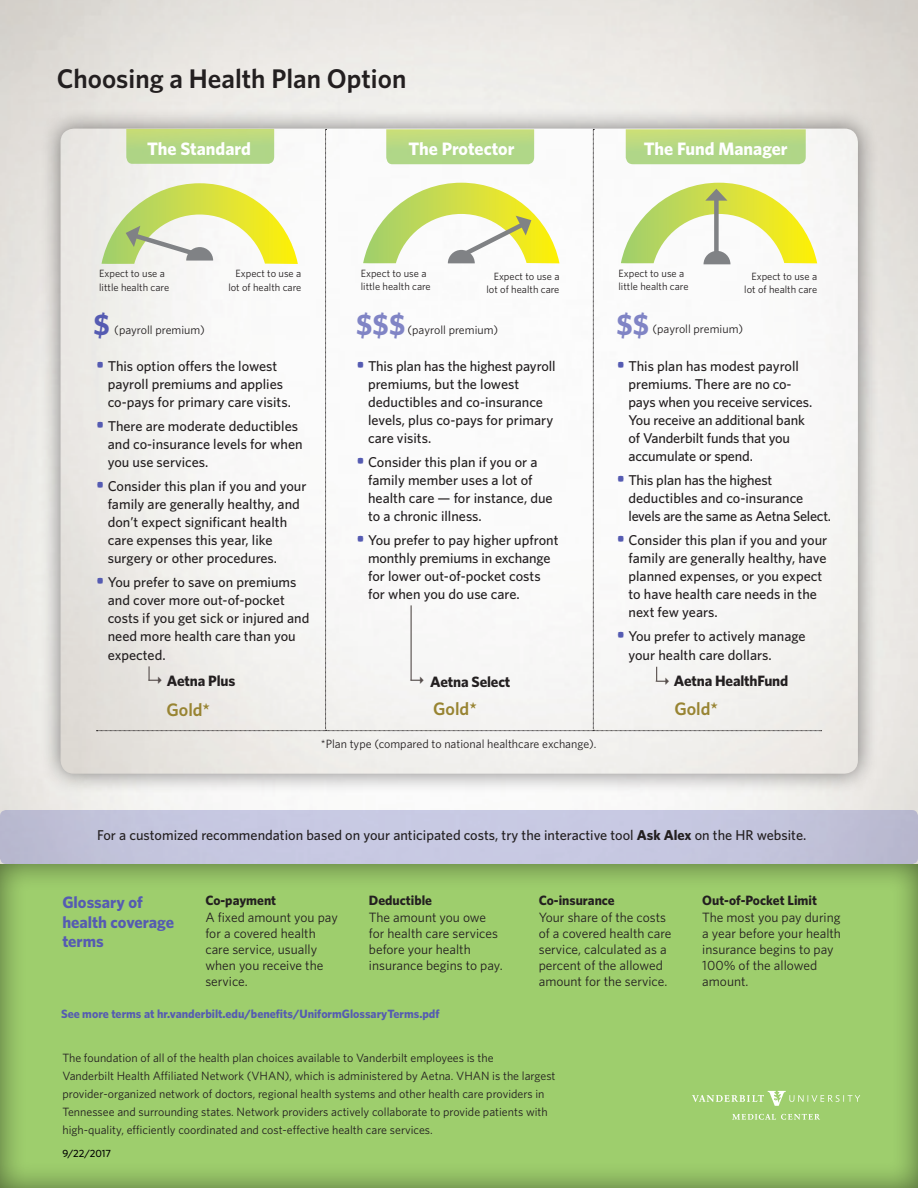
<style>
.page{position:relative;width:918px;height:1188px;background:#fff}
.page>*{position:absolute;margin:0;border:0;box-sizing:border-box;transform-origin:0 0}
.t1{font:700 30px "Whitney";color:#8084c5}
.t2{font:700 30px "Whitney";color:#555bb2}
.t3{font:600 27px "Whitney";color:#231f20}
.t4{font:700 18px "Whitney";color:#fff}
.t5{font:600 18px "Whitney";color:#988432}
.t6{font:700 16.5px/19.8px "Whitney";color:#555bb2}
.t7{font:700 15px "Whitney";letter-spacing:-.01em;color:#231f20}
.t8{font:500 14.25px/18px "Whitney";color:#231f20}
.t9{font:13.5px/16.2px "Whitney";color:#231f20}
.t10{font:700 13.5px "Whitney";color:#231f20}
.t11{font:12px/18px "Whitney";color:#231f20}
.t12{font:700 12px "Whitney";color:#555bb2}
.t13{font:10.5px/13.5px "Whitney";color:#231f20;text-align:right}
.t14{font:500 10.5px "Whitney";letter-spacing:-.005em;color:#000}
.s1{font-size:21px;color:#555bb2}
.s2{font-weight:700}
</style>
<div class="page">
<div style="left:0;top:855px;width:918px;height:333px;background:#231f20;opacity:.57"></div>
<svg style="left:732px;top:1114px;width:88px;height:6px"></svg>
<svg style="left:692px;top:1091px;width:168px;height:15px;background:#acd582"></svg>
<svg style="left:0;top:810px;width:918px;height:54px;background:#c3c4dd"></svg>
<div style="left:40px;top:108px;width:839px;height:687px;background:#231f20;opacity:.57"></div>
<img style="left:61px;top:129px;width:797px;height:645px">
<svg style="left:96px;top:129px;width:726px;height:602px"></svg>
<p class="t3" style="left:57px;top:61px;width:351px">Choosing a Health Plan Option</p>
<p class="t4" style="left:147px;top:136px;width:105px">The Standard</p>
<p class="t4" style="left:408px;top:137px;width:108px">The Protector</p>
<p class="t13" style="left:99px;top:267px;width:71px;text-align:left">Expect to use a little health care</p>
<p class="t11" style="left:114px;top:321px;width:92px">(payroll premium)</p>
<p class="t2" style="left:93px;top:305px;width:18px">$</p>
<p class="t13" style="left:228px;top:267px;width:74px">Expect to use a lot of health care</p>
<p class="t13" style="left:361px;top:266px;width:71px;text-align:left">Expect to use a little health care</p>
<p class="t13" style="left:487px;top:269px;width:74px">Expect to use a lot of health care</p>
<p class="t11" style="left:408px;top:321px;width:92px">(payroll premium)</p>
<p class="t1" style="left:356px;top:304px;width:51px">$$$</p>
<p class="t8" style="left:108px;top:357px;width:185px;text-indent:-12px"><span class="s1">•</span> This option offers the lowest payroll premiums and applies co-pays for primary care visits.</p>
<p class="t8" style="left:108px;top:417px;width:196px;text-indent:-12px"><span class="s1">•</span> There are moderate deductibles and co-insurance levels for when you use services.</p>
<p class="t8" style="left:108px;top:477px;width:200px;text-indent:-12px"><span class="s1">•</span> Consider this plan if you and your family are generally healthy, and don’t expect significant health care expenses this year, like surgery or other procedures.</p>
<p class="t8" style="left:108px;top:573px;width:203px;text-indent:-12px"><span class="s1">•</span> You prefer to save on premiums and cover more out-of-pocket costs if you get sick or injured and need more health care than you</p>
<p class="t8" style="left:108px;top:646px;width:59px">expected.</p>
<p class="t7" style="left:167px;top:671px;width:70px">Aetna Plus</p>
<p class="t8" style="left:368px;top:357px;width:189px;text-indent:-12px"><span class="s1">•</span> This plan has the highest payroll premiums, but the lowest deductibles and co-insurance levels, plus co-pays for primary care visits.</p>
<p class="t8" style="left:368px;top:453px;width:186px;text-indent:-12px"><span class="s1">•</span> Consider this plan if you or a family member uses a lot of health care — for instance, due to a chronic illness.</p>
<p class="t8" style="left:368px;top:531px;width:192px;text-indent:-12px"><span class="s1">•</span> You prefer to pay higher upfront monthly premiums in exchange for lower out-of-pocket costs for when you do use care.</p>
<p class="t7" style="left:430px;top:672px;width:82px">Aetna Select</p>
<p class="t4" style="left:644px;top:137px;width:145px">The Fund Manager</p>
<p class="t13" style="left:619px;top:266px;width:71px;text-align:left">Expect to use a little health care</p>
<p class="t13" style="left:744px;top:269px;width:74px">Expect to use a lot of health care</p>
<p class="t11" style="left:653px;top:320px;width:92px">(payroll premium)</p>
<p class="t8" style="left:628px;top:357px;width:185px;text-indent:-12px"><span class="s1">•</span> This plan has modest payroll premiums. There are no co&shy;pays when you receive services.<br>You receive an additional bank of Vanderbilt funds that you accumulate or spend.</p>
<p class="t8" style="left:628px;top:471px;width:204px;text-indent:-12px"><span class="s1">•</span> This plan has the highest deductibles and co-insurance levels are the same as Aetna Select.</p>
<p class="t8" style="left:628px;top:531px;width:200px;text-indent:-12px"><span class="s1">•</span> Consider this plan if you and your family are generally healthy, have planned expenses, or you expect to have health care needs in the next few years.</p>
<p class="t8" style="left:628px;top:626px;width:179px;line-height:19.5px;text-indent:-12px"><span class="s1">•</span> You prefer to actively manage your health care dollars.</p>
<p class="t7" style="left:674px;top:671px;width:116px">Aetna HealthFund</p>
<p class="t1" style="left:616px;top:304px;width:34px">$$</p>
<p class="t5" style="left:166px;top:698px;width:45px">Gold*</p>
<p class="t5" style="left:433px;top:697px;width:45px">Gold*</p>
<p class="t5" style="left:674px;top:697px;width:45px">Gold*</p>
<p class="t11" style="left:321px;top:735px;width:277px">*Plan type (compared to national healthcare exchange).</p>
<p class="t8" style="left:97px;top:826px;width:711px">For a customized recommendation based on your anticipated costs, try the interactive tool <span class="s2">Ask Alex</span> on the HR website.</p>
<p class="t6" style="left:62px;top:892px;width:113px">Glossary of health coverage terms</p>
<p class="t10" style="left:205px;top:892px;width:72px">Co-payment</p>
<p class="t9" style="left:205px;top:908px;width:134px">A fixed amount you pay for a covered health care service, usually when you receive the service.</p>
<p class="t10" style="left:369px;top:892px;width:65px">Deductible</p>
<p class="t9" style="left:369px;top:908px;width:135px">The amount you owe for health care services before your health insurance begins to pay.</p>
<p class="t12" style="left:61px;top:1006px;width:380px">See more terms at hr.vanderbilt.edu/benefits/UniformGlossaryTerms.pdf</p>
<p class="t10" style="left:539px;top:892px;width:77px">Co-insurance</p>
<p class="t9" style="left:539px;top:908px;width:134px">Your share of the costs of a covered health care service, calculated as a percent of the allowed amount for the service.</p>
<p class="t11" style="left:62px;top:1049px;width:495px">The foundation of all of the health plan choices available to Vanderbilt employees is the<br>Vanderbilt Health Affiliated Network (VHAN), which is administered by Aetna. VHAN is the largest provider-organized network of doctors, regional health systems and other health care providers in</p>
<p class="t11" style="left:62px;top:1103px;width:487px">Tennessee and surrounding states. Network providers actively collaborate to provide patients with</p>
<p class="t11" style="left:62px;top:1121px;width:372px">high-quality, efficiently coordinated and cost-effective health care services.</p>
<p class="t14" style="left:62px;top:1146px;width:50px">9/22/2017</p>
<p class="t10" style="left:702px;top:892px;width:116px">Out-of-Pocket Limit</p>
<p class="t9" style="left:702px;top:908px;width:140px">The most you pay during a year before your health insurance begins to pay<br>100% of the allowed amount.</p>
</div>
